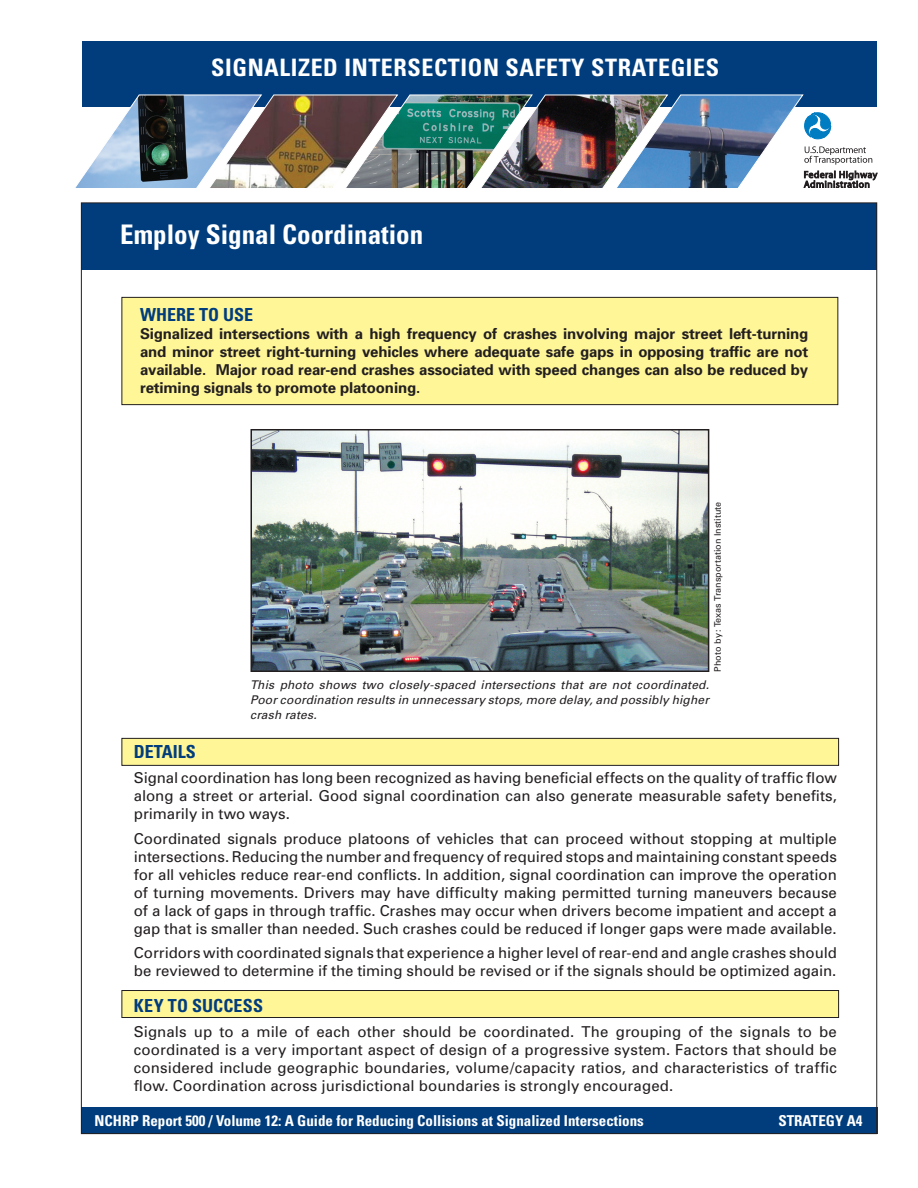
<style>
.page{position:relative;width:918px;height:1188px;background:#fff}
.page>*{position:absolute;margin:0;border:0;box-sizing:border-box;transform-origin:0 0}
.t1{font:700 condensed 27px "Univers";color:#fff}
.t2{font:700 condensed 24px "Univers";letter-spacing:.025em;color:#fff}
.section_headings{font:700 condensed 18px "Univers";color:#013d7d}
.paragraph_copy{font:15px/18px "Univers";color:#231f20;text-align:justify}
.t3{font:700 15px/18px "Univers";letter-spacing:-.01em;color:#231f20;text-align:justify}
.t4{font:700 condensed 15px "Univers";color:#fff}
.section_headings-2{font:italic 12px/15px "Univers";letter-spacing:.015em;color:#231f20;text-align:justify}
.paragraph_copy-2{font:9px "Univers";color:#231f20}
</style>
<div class="page">
<div style="left:122px;top:991px;width:717px;height:27px;background:#fff698"></div>
<div style="left:122px;top:990px;width:717px;height:28px;border:1px solid #231f20"></div>
<div style="left:81px;top:1107px;width:797px;height:27px;background:#013d7d"></div>
<div style="left:122px;top:738px;width:717px;height:27px;background:#fff698"></div>
<div style="left:122px;top:738px;width:717px;height:28px;border:1px solid #231f20"></div>
<div style="left:122px;top:297px;width:716px;height:108px;background:#fff698"></div>
<div style="left:122px;top:297px;width:716px;height:108px;border:1px solid #231f20"></div>
<div style="left:81px;top:203px;width:796px;height:67px;background:#013d7d"></div>
<div style="left:82px;top:41px;width:795px;height:66px;background:#013d7d"></div>
<img style="left:253px;top:432px;width:453px;height:237px">
<div style="left:250px;top:429px;width:459px;height:243px;border:2px solid #231f20"></div>
<img style="left:75px;top:94px;width:803px;height:94px">
<p class="t2" style="left:211px;top:53px;width:509px">SIGNALIZED INTERSECTION SAFETY STRATEGIES</p>
<p class="t1" style="left:120px;top:218px;width:305px">Employ Signal Coordination</p>
<p class="section_headings" style="left:140px;top:303px;width:115px">WHERE TO USE</p>
<p class="t3" style="left:140px;top:324px;width:670px">Signalized intersections with a high frequency of crashes involving major street left-turning and minor street right-turning vehicles where adequate safe gaps in opposing traffic are not available. Major road rear-end crashes associated with speed changes can also be reduced by retiming signals to promote platooning.</p>
<p class="paragraph_copy-2" style="left:712px;top:672px;width:172px;rotate:-90deg">Photo by: Texas Transportation Institute</p>
<p class="section_headings-2" style="left:250px;top:677px;width:460px">This photo shows two closely-spaced intersections that are not coordinated.<br>Poor coordination results in unnecessary stops, more delay, and possibly higher crash rates.</p>
<p class="section_headings" style="left:134px;top:741px;width:63px">DETAILS</p>
<p class="paragraph_copy" style="left:134px;top:769px;width:705px">Signal coordination has long been recognized as having beneficial effects on the quality of traffic flow along a street or arterial. Good signal coordination can also generate measurable safety benefits, primarily in two ways.</p>
<p class="paragraph_copy" style="left:134px;top:830px;width:705px">Coordinated signals produce platoons of vehicles that can proceed without stopping at multiple intersections. Reducing the number and frequency of required stops and maintaining constant speeds for all vehicles reduce rear-end conflicts. In addition, signal coordination can improve the operation of turning movements. Drivers may have difficulty making permitted turning maneuvers because of a lack of gaps in through traffic. Crashes may occur when drivers become impatient and accept a gap that is smaller than needed. Such crashes could be reduced if longer gaps were made available.</p>
<p class="paragraph_copy" style="left:134px;top:944px;width:705px">Corridors with coordinated signals that experience a higher level of rear-end and angle crashes should be reviewed to determine if the timing should be revised or if the signals should be optimized again.</p>
<p class="section_headings" style="left:134px;top:995px;width:131px">KEY TO SUCCESS</p>
<p class="paragraph_copy" style="left:134px;top:1023px;width:705px">Signals up to a mile of each other should be coordinated. The grouping of the signals to be coordinated is a very important aspect of design of a progressive system. Factors that should be considered include geographic boundaries, volume/capacity ratios, and characteristics of traffic flow. Coordination across jurisdictional boundaries is strongly encouraged.</p>
<p class="t4" style="left:94px;top:1111px;width:551px">NCHRP Report 500 / Volume 12: A Guide for Reducing Collisions at Signalized Intersections</p>
<p class="t4" style="left:778px;top:1111px;width:86px">STRATEGY A4</p>
</div>
